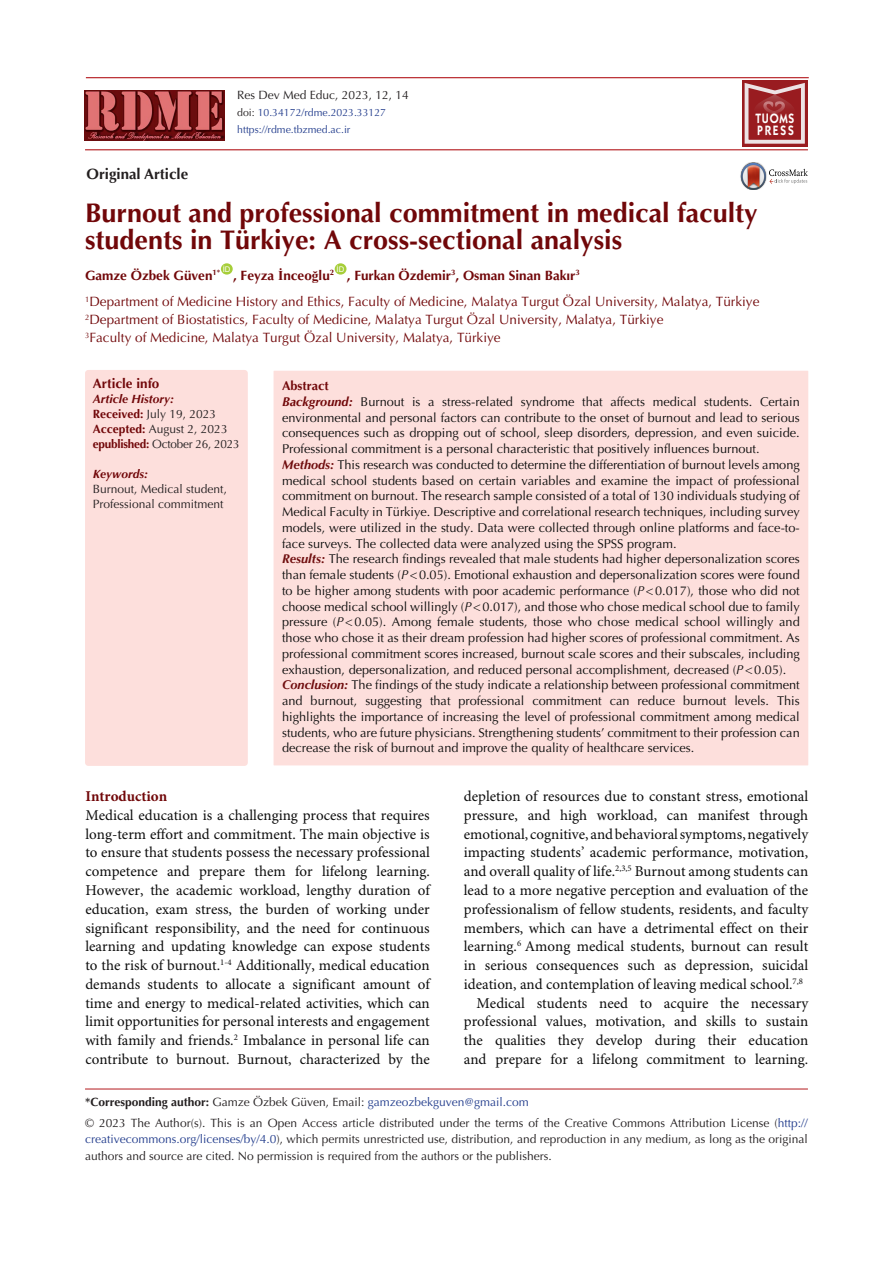
<style>
.page{position:relative;width:893px;height:1263px;background:#fff}
.page>*{position:absolute;margin:0;border:0;box-sizing:border-box;transform-origin:0 0}
.t1{font:700 27px/27px "Optima LT Std";color:#710709}
.t2{font:15px/18.8px "Minion Pro";color:#0d0d0d;text-align:justify}
.t3{font:700 15px "Optima LT Std";color:#231f20}
.t4{font:700 15px "Minion Pro";color:#710709}
.t5{font:600 13.65px/12px "ITC Kabel Std";letter-spacing:.11em;color:#fff;scale:.85 1}
.t6{font:13.5px "Optima LT Std";color:#710709}
.t7{font:700 13.5px "Optima LT Std";color:#710709}
.t8{font:12.75px/15.8px "Optima LT Std";color:#0d0d0d;text-align:justify}
.t9{font:700 12.75px "Optima LT Std";color:#710709}
.corresponding{font:12px/16.5px "Optima LT Std";color:#231f20;text-align:justify}
.corresponding-2{font:12px "Optima LT Std";color:#253f8e}
.corresponding-3{font:12px "Optima LT Std";letter-spacing:-.02em;color:#231f20}
.t10{font:italic 700 12px "Optima LT Std";color:#710709}
.t11{font:10.5px "Optima LT Std";color:#253f8e}
.t12{font:7.8px "Arial";color:#fff}
.s1{color:#231f20}
.s2{font-family:"Times New Roman"}
.s3{font-weight:700;color:#710709}
.s4{font-weight:700;font-style:italic;color:#710709}
.s5{font-weight:700;font-style:italic;color:#6f0d0e}
.s6{font-style:italic}
.s7{font-weight:700;color:#231f20}
.s8{color:#253f8e}
</style>
<div class="page">
<hr style="left:85px;top:149px;width:723px;height:1px;background:#b4191e">
<hr style="left:85px;top:1089px;width:723px;height:1px;background:#b4191e">
<div style="left:221px;top:263px;width:12px;height:12px;background:#a6ce39;border-radius:50%"></div>
<div style="left:335px;top:263px;width:11px;height:12px;background:#a6ce39;border-radius:50%"></div>
<div style="left:86px;top:371px;width:161px;height:394px;background:#fddfdc;border-radius:3px"></div>
<div style="left:85px;top:370px;width:163px;height:396px;border:2px solid #fddfdc;border-radius:3px"></div>
<div style="left:274px;top:371px;width:534px;height:394px;background:#fddfdc"></div>
<img style="left:740px;top:162px;width:19px;height:18px">
<svg style="left:741px;top:163px;width:67px;height:27px"></svg>
<img style="left:84px;top:91px;width:141px;height:49px">
<svg style="left:742px;top:81px;width:65px;height:66px"></svg>
<svg style="left:745px;top:83px;width:60px;height:61px"></svg>
<hr style="left:86px;top:77px;width:723px;height:1px;background:#b4191e">
<p class="t3" style="left:87px;top:165px;width:103px">Original Article</p>
<p class="corresponding" style="left:237px;top:87px;width:173px">Res Dev Med Educ, 2023, 12, 14</p>
<p class="t11" style="left:237px;top:107px;width:150px"><span class="s1">doi:</span> 10.34172/rdme.2023.33127</p>
<p class="t11" style="left:237px;top:124px;width:115px">https://rdme.tbzmed.ac.ir</p>
<p class="t5" style="left:755px;top:112px;width:47px">TUOMS<br>PRESS</p>
<p class="t1" style="left:85px;top:200px;width:674px">Burnout and professional commitment in medical faculty students in Türkiye: A cross-sectional analysis</p>
<p class="t7" style="left:85px;top:267px;width:137px">Gamze Özbek Güven<sup>1*</sup></p>
<p class="t12" style="left:223px;top:264px;width:9px">ID</p>
<p class="t7" style="left:233px;top:267px;width:103px">, Feyza <span class="s2">İ</span>nceo<span class="s2">ğ</span>lu<sup>2</sup></p>
<p class="t12" style="left:337px;top:264px;width:9px">ID</p>
<p class="t7" style="left:347px;top:267px;width:235px">, Furkan Özdemir<sup>3</sup>, Osman Sinan Bakır<sup>3</sup></p>
<p class="t6" style="left:85px;top:294px;width:676px"><sup>1</sup>Department of Medicine History and Ethics, Faculty of Medicine, Malatya Turgut Özal University, Malatya, Türkiye</p>
<p class="t6" style="left:85px;top:312px;width:580px"><sup>2</sup>Department of Biostatistics, Faculty of Medicine, Malatya Turgut Özal University, Malatya, Türkiye</p>
<p class="t6" style="left:85px;top:330px;width:417px"><sup>3</sup>Faculty of Medicine, Malatya Turgut Özal University, Malatya, Türkiye</p>
<p class="t7" style="left:93px;top:375px;width:68px">Article info</p>
<p class="t10" style="left:93px;top:392px;width:83px">Article History:</p>
<p class="corresponding" style="left:93px;top:406px;width:125px"><span class="s3">Received:</span> July 19, 2023</p>
<p class="corresponding" style="left:93px;top:421px;width:136px"><span class="s3">Accepted:</span> August 2, 2023</p>
<p class="corresponding-3" style="left:93px;top:437px;width:148px"><span class="s3">epublished:</span> October 26, 2023</p>
<p class="t10" style="left:93px;top:467px;width:57px">Keywords:</p>
<p class="corresponding" style="left:93px;top:481px;width:136px;line-height:15px">Burnout, Medical student,<br>Professional commitment</p>
<p class="t9" style="left:282px;top:378px;width:48px">Abstract</p>
<p class="t8" style="left:282px;top:394px;width:519px"><span class="s4">Background:</span> Burnout is a stress-related syndrome that affects medical students. Certain environmental and personal factors can contribute to the onset of burnout and lead to serious consequences such as dropping out of school, sleep disorders, depression, and even suicide.<br>Professional commitment is a personal characteristic that positively influences burnout.</p>
<p class="t8" style="left:282px;top:457px;width:519px"><span class="s5">Methods:</span> This research was conducted to determine the differentiation of burnout levels among medical school students based on certain variables and examine the impact of professional commitment on burnout. The research sample consisted of a total of 130 individuals studying of Medical Faculty in Türkiye. Descriptive and correlational research techniques, including survey models, were utilized in the study. Data were collected through online platforms and face-to&shy;face surveys. The collected data were analyzed using the SPSS program.</p>
<p class="t8" style="left:282px;top:551px;width:519px"><span class="s5">Results:</span> The research findings revealed that male students had higher depersonalization scores than female students (<span class="s6">P</span>&lt;0.05). Emotional exhaustion and depersonalization scores were found to be higher among students with poor academic performance (<span class="s6">P</span>&lt;0.017), those who did not choose medical school willingly (<span class="s6">P</span>&lt;0.017), and those who chose medical school due to family pressure (<span class="s6">P</span>&lt;0.05). Among female students, those who chose medical school willingly and those who chose it as their dream profession had higher scores of professional commitment. As professional commitment scores increased, burnout scale scores and their subscales, including exhaustion, depersonalization, and reduced personal accomplishment, decreased (<span class="s6">P</span>&lt;0.05).</p>
<p class="t8" style="left:282px;top:677px;width:519px"><span class="s5">Conclusion:</span> The findings of the study indicate a relationship between professional commitment and burnout, suggesting that professional commitment can reduce burnout levels. This highlights the importance of increasing the level of professional commitment among medical students, who are future physicians. Strengthening students’ commitment to their profession can decrease the risk of burnout and improve the quality of healthcare services.</p>
<p class="t2" style="left:464px;top:788px;width:346px">depletion of resources due to constant stress, emotional pressure, and high workload, can manifest through emotional, cognitive, and behavioral symptoms, negatively impacting students’ academic performance, motivation, and overall quality of life.<sup>2,3,5</sup> Burnout among students can lead to a more negative perception and evaluation of the professionalism of fellow students, residents, and faculty members, which can have a detrimental effect on their learning.<sup>6</sup> Among medical students, burnout can result in serious consequences such as depression, suicidal ideation, and contemplation of leaving medical school.<sup>7,8</sup></p>
<p class="t2" style="left:464px;top:994px;width:346px;text-indent:13px">Medical students need to acquire the necessary professional values, motivation, and skills to sustain the qualities they develop during their education and prepare for a lifelong commitment to learning.</p>
<p class="corresponding-2" style="left:85px;top:1095px;width:445px"><span class="s7">*Corresponding author:</span> <span class="s1">Gamze Özbek Güven, Email:</span> gamzeozbekguven@gmail.com</p>
<p class="corresponding" style="left:85px;top:1114px;width:724px">© 2023 The Author(s). This is an Open Access article distributed under the terms of the Creative Commons Attribution License (<span class="s8">http:// creativecommons.org/licenses/by/4.0</span>), which permits unrestricted use, distribution, and reproduction in any medium, as long as the original authors and source are cited. No permission is required from the authors or the publishers.</p>
<p class="t4" style="left:85px;top:786px;width:83px">Introduction</p>
<p class="t2" style="left:85px;top:806px;width:346px">Medical education is a challenging process that requires long-term effort and commitment. The main objective is to ensure that students possess the necessary professional competence and prepare them for lifelong learning.<br>However, the academic workload, lengthy duration of education, exam stress, the burden of working under significant responsibility, and the need for continuous learning and updating knowledge can expose students to the risk of burnout.<sup>1-4</sup> Additionally, medical education demands students to allocate a significant amount of time and energy to medical-related activities, which can limit opportunities for personal interests and engagement with family and friends.<sup>2</sup> Imbalance in personal life can contribute to burnout. Burnout, characterized by the</p>
</div>
